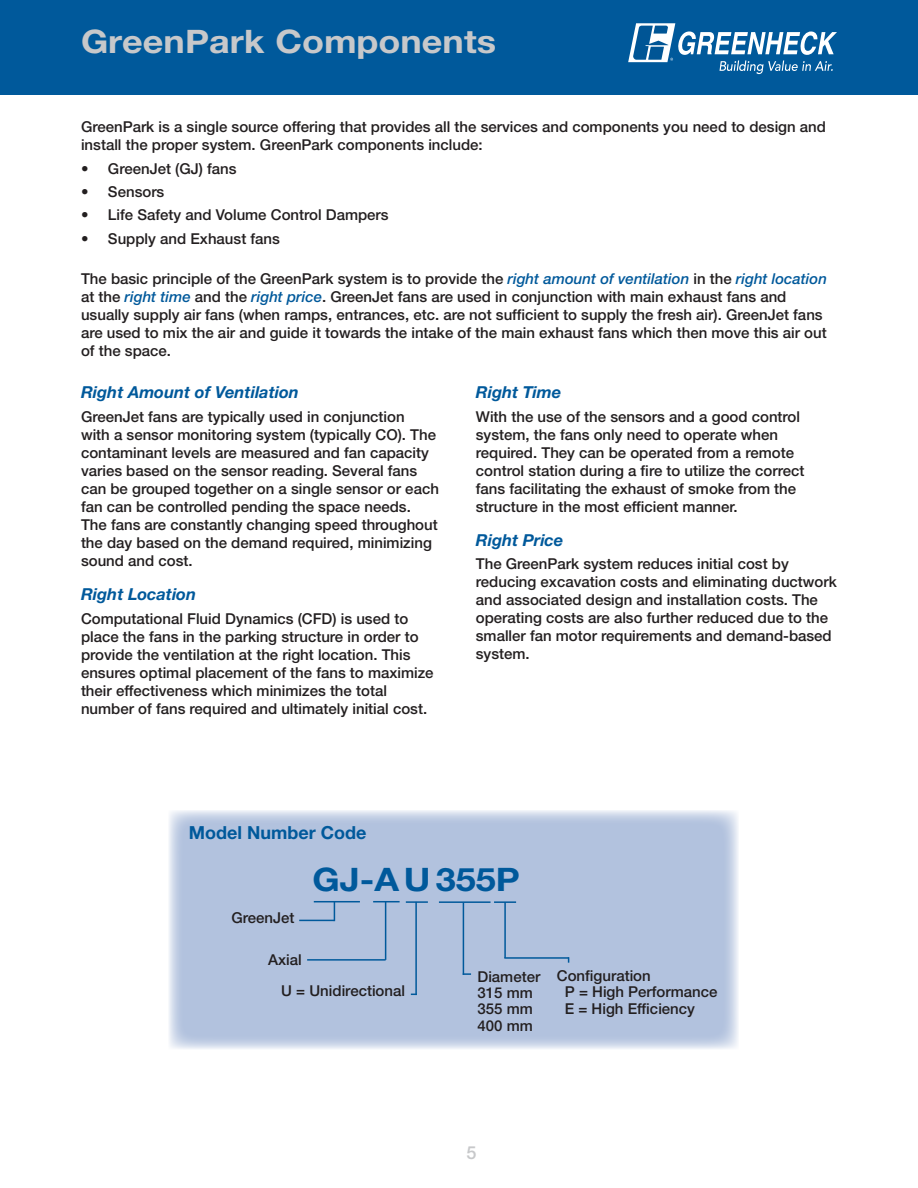
<style>
.page{position:relative;width:918px;height:1188px;background:#fff}
.page>*{position:absolute;margin:0;border:0;box-sizing:border-box;transform-origin:0 0}
.t1{font:700 32.4px "Helvetica Neue LT Std";color:#c7c8ca;scale:1.11 1}
.t2{font:700 32.4px "Helvetica Neue LT Std";color:#00599b;scale:1.11 1}
.t3{font:700 18px "Helvetica Neue LT Std";color:#00599b}
.t4{font:500 18px "Helvetica Neue LT Std";color:#c7c8ca}
.t5{font:italic 700 16.5px "Helvetica Neue LT Std";color:#00599b}
.t6{font:500 15px/18px "Helvetica Neue LT Std";color:#231f20}
.s1{font-style:italic;color:#00599b}
</style>
<div class="page">
<div style="left:0;top:0;width:918px;height:94px;background:#00599b"></div>
<svg style="left:628px;top:23px;width:209px;height:51px"></svg>
<div style="left:168px;top:810px;width:571px;height:239px;background:#b2c2de"></div>
<hr style="left:314px;top:901px;width:46px;height:1px;background:#00599b">
<svg style="left:334px;top:902px;width:1px;height:19px"></svg>
<hr style="left:299px;top:920px;width:35px;height:1px;background:#00599b">
<hr style="left:439px;top:901px;width:52px;height:2px;background:#00599b">
<hr style="left:463px;top:903px;width:1px;height:72px;background:#00599b">
<svg style="left:464px;top:973px;width:7px;height:2px"></svg>
<svg style="left:373px;top:901px;width:27px;height:1px"></svg>
<hr style="left:385px;top:902px;width:1px;height:58px;background:#00599b">
<hr style="left:307px;top:959px;width:79px;height:2px;background:#00599b">
<hr style="left:406px;top:901px;width:22px;height:2px;background:#00599b">
<hr style="left:415px;top:902px;width:2px;height:93px;background:#00599b">
<hr style="left:494px;top:901px;width:22px;height:2px;background:#00599b">
<hr style="left:504px;top:902px;width:2px;height:56px;background:#00599b">
<hr style="left:504px;top:957px;width:65px;height:2px;background:#00599b">
<h1 class="t1" style="left:81px;top:21px;width:375px">GreenPark Components</h1>
<p class="t6" style="left:81px;top:118px;width:747px">GreenPark is a single source offering that provides all the services and components you need to design and install the proper system. GreenPark components include:</p>
<p class="t6" style="left:81px;top:159px;width:157px">• GreenJet (GJ) fans</p>
<p class="t6" style="left:81px;top:183px;width:85px">• Sensors</p>
<p class="t6" style="left:81px;top:206px;width:309px">• Life Safety and Volume Control Dampers</p>
<p class="t6" style="left:81px;top:229px;width:200px">• Supply and Exhaust fans</p>
<p class="t6" style="left:81px;top:270px;width:748px">The basic principle of the GreenPark system is to provide the <span class="s1">right amount of ventilation</span> in the <span class="s1">right location </span>at the <span class="s1">right time</span> and the <span class="s1">right price</span>. GreenJet fans are used in conjunction with main exhaust fans and usually supply air fans (when ramps, entrances, etc. are not sufficient to supply the fresh air). GreenJet fans are used to mix the air and guide it towards the intake of the main exhaust fans which then move this air out of the space.</p>
<p class="t5" style="left:81px;top:382px;width:220px">Right Amount of Ventilation</p>
<p class="t6" style="left:81px;top:408px;width:359px">GreenJet fans are typically used in conjunction<br>with a sensor monitoring system (typically CO). The contaminant levels are measured and fan capacity varies based on the sensor reading. Several fans can be grouped together on a single sensor or each fan can be controlled pending the space needs.<br>The fans are constantly changing speed throughout the day based on the demand required, minimizing sound and cost.</p>
<p class="t5" style="left:81px;top:584px;width:117px">Right Location</p>
<p class="t6" style="left:81px;top:610px;width:354px">Computational Fluid Dynamics (CFD) is used to place the fans in the parking structure in order to provide the ventilation at the right location. This ensures optimal placement of the fans to maximize their effectiveness which minimizes the total number of fans required and ultimately initial cost.</p>
<p class="t5" style="left:476px;top:382px;width:87px">Right Time</p>
<p class="t6" style="left:476px;top:408px;width:330px">With the use of the sensors and a good control system, the fans only need to operate when required. They can be operated from a remote control station during a fire to utilize the correct fans facilitating the exhaust of smoke from the structure in the most efficient manner.</p>
<p class="t5" style="left:476px;top:530px;width:89px">Right Price</p>
<p class="t6" style="left:476px;top:555px;width:362px">The GreenPark system reduces initial cost by reducing excavation costs and eliminating ductwork and associated design and installation costs. The operating costs are also further reduced due to the smaller fan motor requirements and demand-based system.</p>
<p class="t3" style="left:189px;top:821px;width:179px">Model Number Code</p>
<h1 class="t2" style="left:313px;top:860px;width:188px">GJ-AU 355P</h1>
<p class="t6" style="left:231px;top:908px;width:65px">GreenJet</p>
<p class="t6" style="left:281px;top:944px;width:125px;line-height:30.9px;text-indent:-13px">Axial<br>U = Unidirectional</p>
<p class="t6" style="left:477px;top:969px;width:64px;line-height:16.2px">Diameter<br>315 mm<br>355 mm<br>400 mm</p>
<p class="t6" style="left:565px;top:967px;width:154px;line-height:16.4px;text-indent:-8px">Configuration<br>P = High Performance<br>E = High Efficiency</p>
<p class="t4" style="left:467px;top:1142px;width:12px">5</p>
</div>
